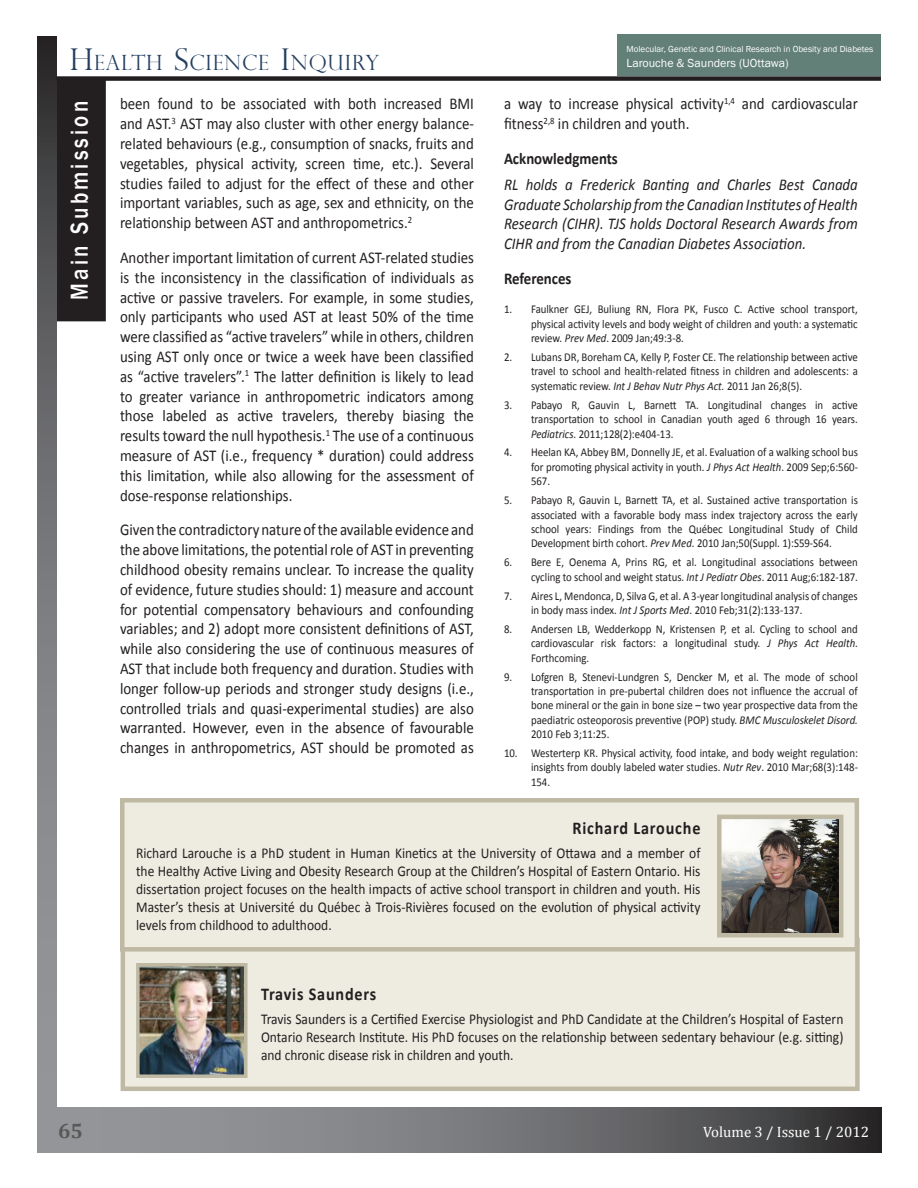
<style>
.page{position:relative;width:918px;height:1188px;background:#fff}
.page>*{position:absolute;margin:0;border:0;box-sizing:border-box;transform-origin:0 0}
.t1{font:500 25.2px "Franklin Gothic";letter-spacing:.15em;color:#fff;scale:.83 1}
.t2{font:300 21px "Perpetua Titling";letter-spacing:.045em;color:#243f60}
.t3{font:700 21px "Cambria";color:#595959}
.t4{font:700 18px "Calibri";letter-spacing:.05em;color:#231f20;scale:.9 1}
.t5{font:16.5px/19.8px "Calibri";color:#231f20;text-align:justify;scale:.9 1}
.t6{font:italic 16.5px/19.8px "Calibri";color:#231f20;text-align:justify;scale:.9 1}
.t7{font:700 16.5px "Calibri";color:#231f20;scale:.9 1}
.t8{font:16.5px "Calibri";color:#fff;scale:.9 1}
.t9{font:15px/18px "Calibri";color:#231f20;text-align:justify;scale:.9 1}
.t10{font:15px "Cambria";color:#fff}
.t11{font:12px/14.4px "Calibri";color:#231f20;text-align:justify;scale:.9 1}
.t12{font:12px "Franklin Gothic";color:#fff}
.t13{font:9px "Franklin Gothic";color:#fff}
.s1{font-size:30px}
.s2{font-style:italic}
</style>
<div class="page">
<div style="left:57px;top:82px;width:47px;height:237px;background:#231f20"></div>
<div style="left:55px;top:79px;width:51px;height:242px;border:4px solid #231f20"></div>
<svg style="left:56px;top:1108px;width:826px;height:45px;background:#707174"></svg>
<svg style="left:38px;top:37px;width:18px;height:1116px;background:#717274"></svg>
<div style="left:56px;top:76px;width:825px;height:5px;background:#231f20"></div>
<div style="left:618px;top:35px;width:263px;height:41px;background:#638078"></div>
<div style="left:121px;top:938px;width:739px;height:153px;background:#eeece1;border:4px solid #bfb9a4"></div>
<img style="left:140px;top:967px;width:104px;height:107px">
<div style="left:136px;top:963px;width:112px;height:115px;border:3px solid #bfb9a4"></div>
<div style="left:120px;top:798px;width:739px;height:154px;background:#eeece1;border:4px solid #bfb9a4"></div>
<img style="left:722px;top:820px;width:116px;height:113px">
<div style="left:717px;top:815px;width:126px;height:123px;border:4px solid #bfb9a4"></div>
<p class="t2" style="left:70px;top:55px;width:311px"><span class="s1">H</span>EALTH <span class="s1">S</span>CIENCE <span class="s1">I</span>NQUIRY</p>
<p class="t13" style="left:627px;top:44px;width:248px">Molecular, Genetic and Clinical Research in Obesity and Diabetes</p>
<p class="t12" style="left:627px;top:56px;width:164px">Larouche &amp; Saunders (UOttawa)</p>
<h1 class="t1" style="left:65px;top:300px;width:241px;rotate:-90deg">Main Submission</h1>
<p class="t5" style="left:120px;top:95px;width:395px">been found to be associated with both increased BMI and AST.<sup>3</sup> AST may also cluster with other energy balance&shy;related behaviours (e.g., consumption of snacks, fruits and vegetables, physical activity, screen time, etc.). Several studies failed to adjust for the effect of these and other important variables, such as age, sex and ethnicity, on the relationship between AST and anthropometrics.<sup>2</sup></p>
<p class="t5" style="left:120px;top:249px;width:395px">Another important limitation of current AST-related studies is the inconsistency in the classification of individuals as active or passive travelers. For example, in some studies, only participants who used AST at least 50% of the time were classified as “active travelers” while in others, children using AST only once or twice a week have been classified as “active travelers”.<sup>1</sup> The latter definition is likely to lead to greater variance in anthropometric indicators among those labeled as active travelers, thereby biasing the results toward the null hypothesis.<sup>1</sup> The use of a continuous measure of AST (i.e., frequency * duration) could address this limitation, while also allowing for the assessment of dose-response relationships.</p>
<p class="t5" style="left:120px;top:521px;width:395px">Given the contradictory nature of the available evidence and the above limitations, the potential role of AST in preventing childhood obesity remains unclear. To increase the quality of evidence, future studies should: 1) measure and account for potential compensatory behaviours and confounding variables; and 2) adopt more consistent definitions of AST, while also considering the use of continuous measures of AST that include both frequency and duration. Studies with longer follow-up periods and stronger study designs (i.e., controlled trials and quasi-experimental studies) are also warranted. However, even in the absence of favourable changes in anthropometrics, AST should be promoted as</p>
<p class="t5" style="left:504px;top:95px;width:395px">a way to increase physical activity<sup>1,4</sup> and cardiovascular fitness<sup>2,8</sup> in children and youth.</p>
<p class="t7" style="left:504px;top:152px;width:128px">Acknowledgments</p>
<p class="t6" style="left:504px;top:176px;width:395px">RL holds a Frederick Banting and Charles Best Canada Graduate Scholarship from the Canadian Institutes of Health Research (CIHR). TJS holds Doctoral Research Awards from CIHR and from the Canadian Diabetes Association.</p>
<p class="t7" style="left:504px;top:272px;width:77px">References</p>
<p class="t11" style="left:531px;top:303px;width:365px;text-indent:-27px">1. Faulkner GEJ, Buliung RN, Flora PK, Fusco C. Active school transport, physical activity levels and body weight of children and youth: a systematic review. <span class="s2">Prev Med</span>. 2009 Jan;49:3-8.</p>
<p class="t11" style="left:531px;top:351px;width:365px;text-indent:-27px">2. Lubans DR, Boreham CA, Kelly P, Foster CE. The relationship between active travel to school and health-related fitness in children and adolescents: a systematic review. <span class="s2">Int J Behav Nutr Phys Act.</span> 2011 Jan 26;8(5).</p>
<p class="t11" style="left:531px;top:399px;width:365px;text-indent:-27px">3. Pabayo R, Gauvin L, Barnett TA. Longitudinal changes in active transportation to school in Canadian youth aged 6 through 16 years.<br><span class="s2">Pediatrics</span>. 2011;128(2):e404-13.</p>
<p class="t11" style="left:531px;top:446px;width:365px;text-indent:-27px">4. Heelan KA, Abbey BM, Donnelly JE, et al. Evaluation of a walking school bus for promoting physical activity in youth. <span class="s2">J Phys Act Health</span>. 2009 Sep;6:560- 567.</p>
<p class="t11" style="left:531px;top:494px;width:365px;text-indent:-27px">5. Pabayo R, Gauvin L, Barnett TA, et al. Sustained active transportation is associated with a favorable body mass index trajectory across the early school years: Findings from the Québec Longitudinal Study of Child Development birth cohort. <span class="s2">Prev Med</span>. 2010 Jan;50(Suppl. 1):S59-S64.</p>
<p class="t11" style="left:504px;top:556px;width:395px;text-align:right">6. Bere E, Oenema A, Prins RG, et al. Longitudinal associations between cycling to school and weight status. <span class="s2">Int J Pediatr Obes</span>. 2011 Aug;6:182-187.</p>
<p class="t11" style="left:531px;top:589px;width:365px;text-indent:-27px">7. Aires L, Mendonca, D, Silva G, et al. A 3-year longitudinal analysis of changes in body mass index. <span class="s2">Int J Sports Med</span>. 2010 Feb;31(2):133-137.</p>
<p class="t11" style="left:531px;top:623px;width:365px;text-indent:-27px">8. Andersen LB, Wedderkopp N, Kristensen P, et al. Cycling to school and cardiovascular risk factors: a longitudinal study. <span class="s2">J Phys Act Health</span>.<br>Forthcoming.</p>
<p class="t11" style="left:531px;top:670px;width:365px;text-indent:-27px">9. Lofgren B, Stenevi-Lundgren S, Dencker M, et al. The mode of school transportation in pre-pubertal children does not influence the accrual of bone mineral or the gain in bone size – two year prospective data from the paediatric osteoporosis preventive (POP) study. <span class="s2">BMC Musculoskelet Disord.<br></span>2010 Feb 3;11:25.</p>
<p class="t11" style="left:531px;top:747px;width:365px;text-indent:-27px">10. Westerterp KR. Physical activity, food intake, and body weight regulation: insights from doubly labeled water studies. <span class="s2">Nutr Rev</span>. 2010 Mar;68(3):148- 154.</p>
<p class="t4" style="left:572px;top:821px;width:144px">Richard Larouche</p>
<p class="t9" style="left:136px;top:845px;width:629px">Richard Larouche is a PhD student in Human Kinetics at the University of Ottawa and a member of the Healthy Active Living and Obesity Research Group at the Children’s Hospital of Eastern Ontario. His dissertation project focuses on the health impacts of active school transport in children and youth. His Master’s thesis at Université du Québec à Trois-Rivières focused on the evolution of physical activity levels from childhood to adulthood.</p>
<p class="t4" style="left:261px;top:987px;width:130px">Travis Saunders</p>
<p class="t9" style="left:261px;top:1011px;width:649px">Travis Saunders is a Certified Exercise Physiologist and PhD Candidate at the Children’s Hospital of Eastern Ontario Research Institute. His PhD focuses on the relationship between sedentary behaviour (e.g. sitting) and chronic disease risk in children and youth.</p>
<p class="t3" style="left:58px;top:1118px;width:26px">65</p>
<p class="t10" style="left:703px;top:1123px;width:167px">Volume 3 / Issue 1 / 2012</p>
<p class="t8" style="left:685px;top:1123px;width:157px">Volume 3/Issue 1/2012</p>
</div>
